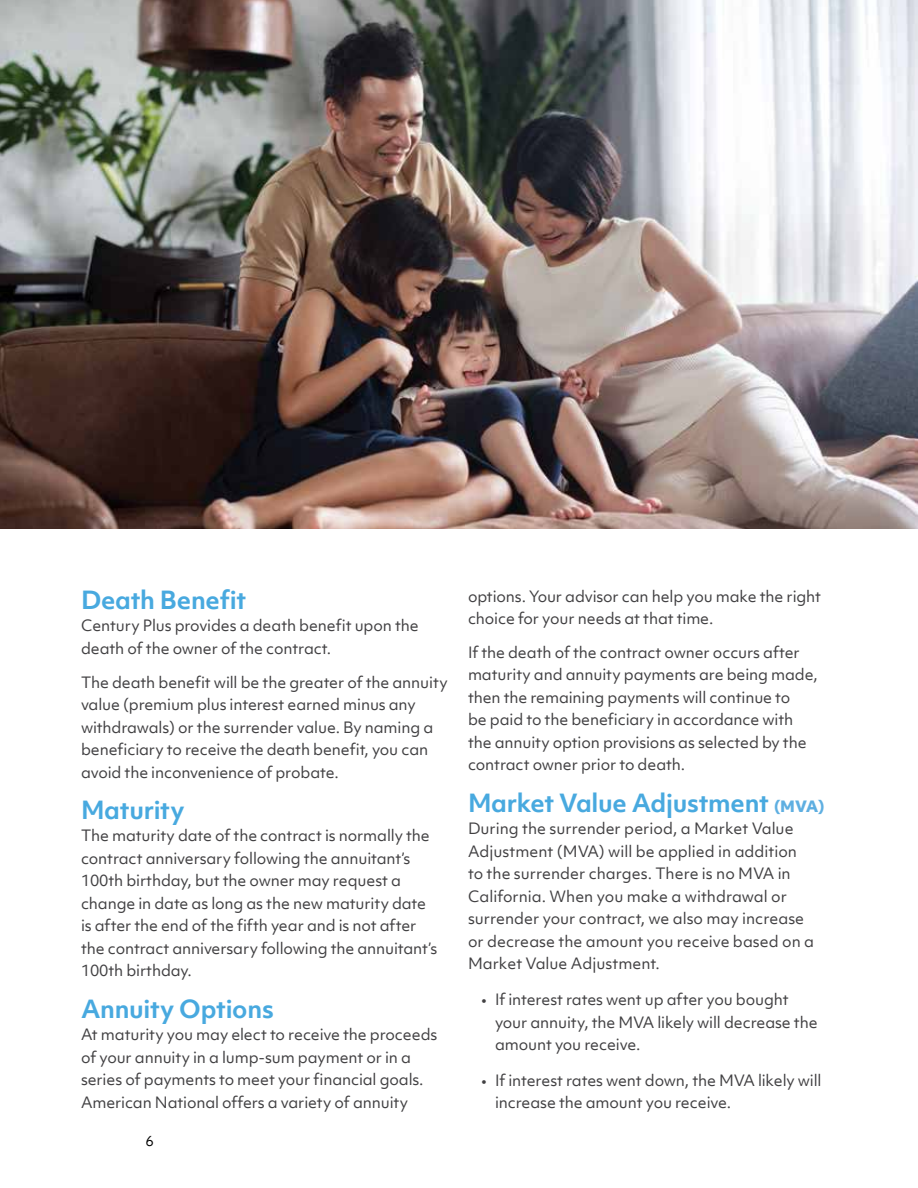
<style>
.page{position:relative;width:918px;height:1188px;background:#fff}
.page>*{position:absolute;margin:0;border:0;box-sizing:border-box;transform-origin:0 0}
.t1{font:700 24px "Objektiv Mk 1";letter-spacing:-.01em;color:#48a9df}
.t2{font:15px/22.5px "Objektiv Mk 1";letter-spacing:-.01em;color:#414042}
.t3{font:13.5px "Objektiv Mk 1";color:#000}
.s1{font-weight:800;font-size:15px;color:#5fafe1}
</style>
<div class="page">
<img style="left:0;top:0;width:918px;height:529px">
<h1 class="t1" style="left:81px;top:583px;width:167px">Death Benefit</h1>
<p class="t2" style="left:81px;top:614px;width:339px">Century Plus provides a death benefit upon the death of the owner of the contract.</p>
<p class="t2" style="left:81px;top:671px;width:368px">The death benefit will be the greater of the annuity value (premium plus interest earned minus any withdrawals) or the surrender value. By naming a beneficiary to receive the death benefit, you can avoid the inconvenience of probate.</p>
<h1 class="t1" style="left:81px;top:793px;width:105px">Maturity</h1>
<p class="t2" style="left:81px;top:824px;width:358px">The maturity date of the contract is normally the contract anniversary following the annuitant’s 100th birthday, but the owner may request a change in date as long as the new maturity date is after the end of the fifth year and is not after the contract anniversary following the annuitant’s 100th birthday.</p>
<h1 class="t1" style="left:81px;top:992px;width:194px">Annuity Options</h1>
<p class="t2" style="left:81px;top:1023px;width:358px">At maturity you may elect to receive the proceeds of your annuity in a lump-sum payment or in a series of payments to meet your financial goals.<br>American National offers a variety of annuity</p>
<p class="t3" style="left:146px;top:1131px;width:10px">6</p>
<p class="t2" style="left:468px;top:585px;width:355px">options. Your advisor can help you make the right choice for your needs at that time.</p>
<p class="t2" style="left:468px;top:641px;width:351px">If the death of the contract owner occurs after maturity and annuity payments are being made, then the remaining payments will continue to<br>be paid to the beneficiary in accordance with the annuity option provisions as selected by the contract owner prior to death.</p>
<h1 class="t1" style="left:468px;top:786px;width:358px">Market Value Adjustment <span class="s1">(MVA)</span></h1>
<p class="t2" style="left:468px;top:817px;width:348px">During the surrender period, a Market Value Adjustment (MVA) will be applied in addition to the surrender charges. There is no MVA in California. When you make a withdrawal or surrender your contract, we also may increase or decrease the amount you receive based on a Market Value Adjustment.</p>
<p class="t2" style="left:495px;top:988px;width:324px;text-indent:-14px">• If interest rates went up after you bought your annuity, the MVA likely will decrease the amount you receive.</p>
<p class="t2" style="left:495px;top:1069px;width:328px;text-indent:-14px">• If interest rates went down, the MVA likely will increase the amount you receive.</p>
</div>
